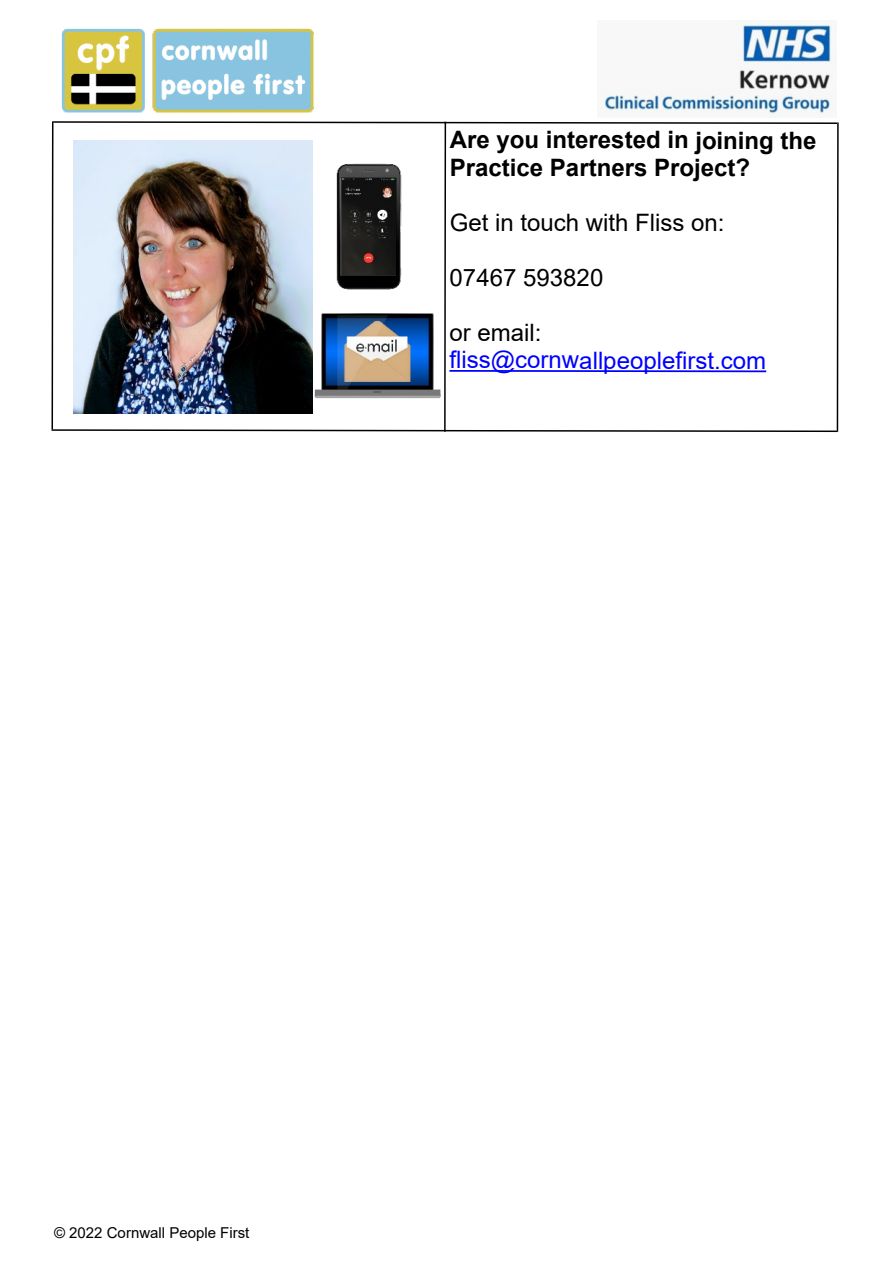
<style>
.page{position:relative;width:893px;height:1263px;background:#fff}
.page>*{position:absolute;margin:0;border:0;box-sizing:border-box;transform-origin:0 0}
.t1{font:700 24px/27.5px "Arial";color:#000}
.t2{font:24px "Arial";color:#000}
.t3{font:24px "Arial";color:#00f}
.t4{font:15px "Arial";color:#000}
</style>
<div class="page">
<svg style="left:52px;top:121px;width:787px;height:311px"></svg>
<img style="left:312px;top:162px;width:121px;height:128px">
<img style="left:312px;top:290px;width:130px;height:131px">
<img style="left:73px;top:140px;width:239px;height:273px">
<img style="left:61px;top:28px;width:253px;height:85px">
<img style="left:597px;top:21px;width:239px;height:94px">
<p class="t1" style="left:450px;top:128px;width:368px">Are you interested in joining the<br>Practice Partners Project?</p>
<p class="t2" style="left:450px;top:213px;width:276px">Get in touch with Fliss on:</p>
<p class="t2" style="left:450px;top:268px;width:155px">07467 593820</p>
<p class="t2" style="left:449px;top:323px;width:94px">or email:</p>
<p class="t3" style="left:449px;top:351px;width:318px">fliss@cornwallpeoplefirst.com</p>
<p class="t4" style="left:54px;top:1227px;width:197px">© 2022 Cornwall People First</p>
</div>
